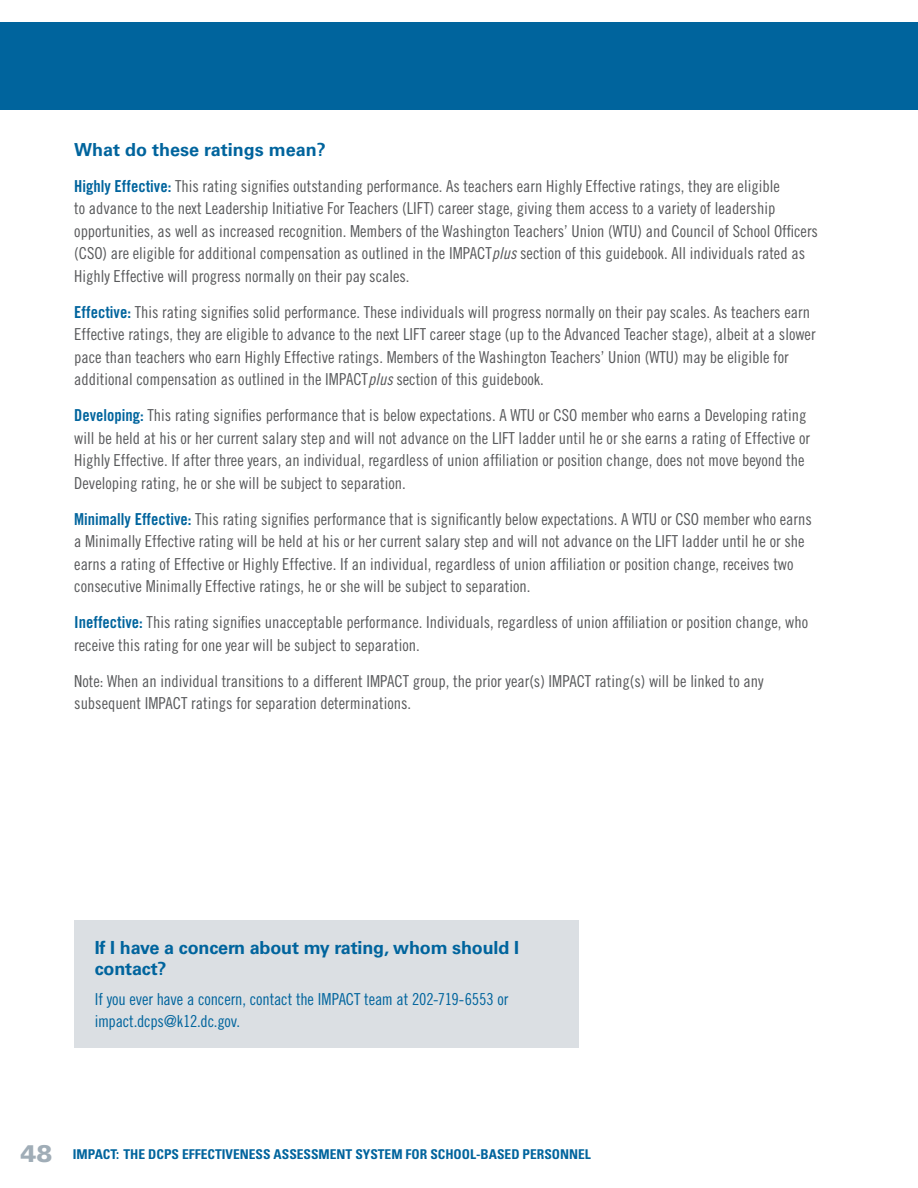
<style>
.page{position:relative;width:918px;height:1188px;background:#fff}
.page>*{position:absolute;margin:0;border:0;box-sizing:border-box;transform-origin:0 0}
.Subhead_1{font:700 18px/21.3px "Univers LT Std";letter-spacing:-.01em;color:#00649d}
.Body_Text{font:700 18px "Univers LT Std";color:#00649d}
.Body_Text-2{font:16.5px/22.5px "Trade Gothic LT Std Cn 18";color:#58595b}
.Body_Text-3{font:16.5px/22.5px "Trade Gothic LT Std Cn 18";letter-spacing:-.005em;color:#00649d}
.t1{font:700 condensed 13.5px "Univers LT Std";color:#00649d}
.s1{font-family:"Trade Gothic LT Std Bd Cn 20";color:#00649d}
.s2{font-family:"Trade Gothic LT Std Cn 18 Obl"}
.s3{font-weight:900;font-stretch:normal;font-size:24px;color:#a0adb7}
</style>
<div class="page">
<div style="left:198px;top:23px;width:720px;height:87px;background:#00649d"></div>
<div style="left:0;top:23px;width:210px;height:87px;background:#00649d"></div>
<div style="left:75px;top:921px;width:504px;height:127px;background:#dbdfe3"></div>
<p class="Body_Text" style="left:74px;top:139px;width:253px">What do these ratings mean?</p>
<p class="Body_Text-2" style="left:74px;top:174px;width:745px"><span class="s1">Highly Effective:</span> This rating signifies outstanding performance. As teachers earn Highly Effective ratings, they are eligible<br>to advance to the next Leadership Initiative For Teachers (LIFT) career stage, giving them access to a variety of leadership opportunities, as well as increased recognition. Members of the Washington Teachers’ Union (WTU) and Council of School Officers (CSO) are eligible for additional compensation as outlined in the IMPACT<span class="s2">plus</span> section of this guidebook. All individuals rated as Highly Effective will progress normally on their pay scales.</p>
<p class="Body_Text-2" style="left:74px;top:300px;width:743px"><span class="s1">Effective:</span> This rating signifies solid performance. These individuals will progress normally on their pay scales. As teachers earn Effective ratings, they are eligible to advance to the next LIFT career stage (up to the Advanced Teacher stage), albeit at a slower pace than teachers who earn Highly Effective ratings. Members of the Washington Teachers’ Union (WTU) may be eligible for additional compensation as outlined in the IMPACT<span class="s2">plus</span> section of this guidebook.</p>
<p class="Body_Text-2" style="left:74px;top:404px;width:737px"><span class="s1">Developing:</span> This rating signifies performance that is below expectations. A WTU or CSO member who earns a Developing rating will be held at his or her current salary step and will not advance on the LIFT ladder until he or she earns a rating of Effective or Highly Effective. If after three years, an individual, regardless of union affiliation or position change, does not move beyond the Developing rating, he or she will be subject to separation.</p>
<p class="Body_Text-2" style="left:74px;top:507px;width:739px"><span class="s1">Minimally Effective:</span> This rating signifies performance that is significantly below expectations. A WTU or CSO member who earns a Minimally Effective rating will be held at his or her current salary step and will not advance on the LIFT ladder until he or she earns a rating of Effective or Highly Effective. If an individual, regardless of union affiliation or position change, receives two consecutive Minimally Effective ratings, he or she will be subject to separation.</p>
<p class="Body_Text-2" style="left:74px;top:611px;width:735px"><span class="s1">Ineffective:</span> This rating signifies unacceptable performance. Individuals, regardless of union affiliation or position change, who receive this rating for one year will be subject to separation.</p>
<p class="Body_Text-2" style="left:74px;top:669px;width:691px">Note: When an individual transitions to a different IMPACT group, the prior year(s) IMPACT rating(s) will be linked to any subsequent IMPACT ratings for separation determinations.</p>
<p class="Subhead_1" style="left:95px;top:937px;width:426px">If I have a concern about my rating, whom should I contact?</p>
<p class="Body_Text-3" style="left:95px;top:987px;width:415px">If you ever have a concern, contact the IMPACT team at 202-719-6553 or impact.dcps@k12.dc.gov.</p>
<p class="t1" style="left:20px;top:1145px;width:572px"><span class="s3">48</span> IMPACT: THE DCPS EFFECTIVENESS ASSESSMENT SYSTEM FOR SCHOOL-BASED PERSONNEL</p>
</div>
